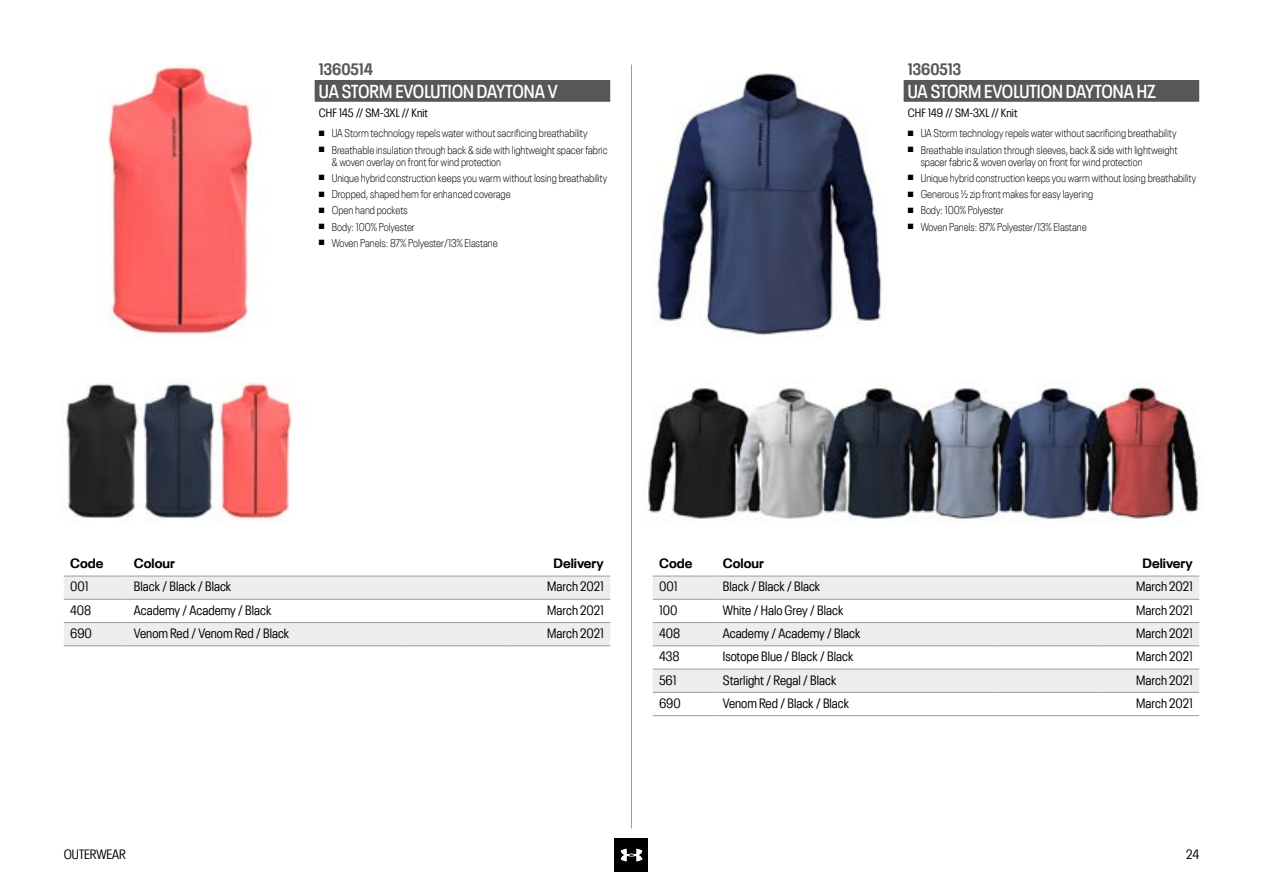
<style>
.page{position:relative;width:1263px;height:893px;background:#fff}
.page>*{position:absolute;margin:0;border:0;box-sizing:border-box;transform-origin:0 0}
.t1{font:600 condensed 18.75px "Neue Plak";color:#fff}
.t2{font:700 condensed 16.5px "Neue Plak";color:#575756}
.t3{font:condensed 13.5px "Neue Plak";color:#000}
.t4{font:700 13.5px "Neue Plak";color:#000}
.t5{font:condensed 12px "Neue Plak";color:#000}
.t6{font:300 condensed 11.25px/16.2px "Neue Plak";color:#000}
</style>
<div class="page">
<div style="left:615px;top:838px;width:33px;height:34px;background:#000"></div>
<svg style="left:621px;top:849px;width:22px;height:12px"></svg>
<svg style="left:64px;top:577px;width:546px;height:69px"></svg>
<hr style="left:64px;top:576px;width:64px;height:1px;background:#9d9d9c">
<hr style="left:128px;top:576px;width:278px;height:1px;background:#9d9d9c">
<hr style="left:406px;top:576px;width:102px;height:1px;background:#9d9d9c">
<hr style="left:508px;top:576px;width:102px;height:1px;background:#9d9d9c">
<hr style="left:64px;top:599px;width:64px;height:1px;background:#9d9d9c">
<hr style="left:128px;top:599px;width:278px;height:1px;background:#9d9d9c">
<hr style="left:406px;top:599px;width:102px;height:1px;background:#9d9d9c">
<hr style="left:508px;top:599px;width:102px;height:1px;background:#9d9d9c">
<hr style="left:64px;top:622px;width:64px;height:1px;background:#9d9d9c">
<hr style="left:128px;top:622px;width:278px;height:1px;background:#9d9d9c">
<hr style="left:406px;top:622px;width:102px;height:1px;background:#9d9d9c">
<hr style="left:508px;top:622px;width:102px;height:1px;background:#9d9d9c">
<hr style="left:64px;top:646px;width:64px;height:1px;background:#9d9d9c">
<hr style="left:128px;top:646px;width:278px;height:1px;background:#9d9d9c">
<hr style="left:406px;top:646px;width:102px;height:1px;background:#9d9d9c">
<hr style="left:508px;top:646px;width:102px;height:1px;background:#9d9d9c">
<div style="left:315px;top:80px;width:295px;height:22px;background:#575756"></div>
<hr style="left:631px;top:65px;width:1px;height:763px;background:#9d9d9c">
<img style="left:108px;top:66px;width:155px;height:269px">
<svg style="left:653px;top:577px;width:546px;height:115px;fill:#ededed"></svg>
<hr style="left:653px;top:576px;width:63px;height:1px;background:#9d9d9c">
<hr style="left:716px;top:576px;width:279px;height:1px;background:#9d9d9c">
<hr style="left:995px;top:576px;width:102px;height:1px;background:#9d9d9c">
<hr style="left:1097px;top:576px;width:102px;height:1px;background:#9d9d9c">
<hr style="left:653px;top:599px;width:63px;height:1px;background:#9d9d9c">
<hr style="left:716px;top:599px;width:279px;height:1px;background:#9d9d9c">
<hr style="left:995px;top:599px;width:102px;height:1px;background:#9d9d9c">
<hr style="left:1097px;top:599px;width:102px;height:1px;background:#9d9d9c">
<hr style="left:653px;top:622px;width:63px;height:1px;background:#9d9d9c">
<hr style="left:716px;top:622px;width:279px;height:1px;background:#9d9d9c">
<hr style="left:995px;top:622px;width:102px;height:1px;background:#9d9d9c">
<hr style="left:1097px;top:622px;width:102px;height:1px;background:#9d9d9c">
<hr style="left:653px;top:646px;width:63px;height:1px;background:#9d9d9c">
<hr style="left:716px;top:646px;width:279px;height:1px;background:#9d9d9c">
<hr style="left:995px;top:646px;width:102px;height:1px;background:#9d9d9c">
<hr style="left:1097px;top:646px;width:102px;height:1px;background:#9d9d9c">
<hr style="left:653px;top:669px;width:63px;height:1px;background:#9d9d9c">
<hr style="left:716px;top:669px;width:279px;height:1px;background:#9d9d9c">
<hr style="left:995px;top:669px;width:102px;height:1px;background:#9d9d9c">
<hr style="left:1097px;top:669px;width:102px;height:1px;background:#9d9d9c">
<hr style="left:653px;top:692px;width:63px;height:1px;background:#9d9d9c">
<hr style="left:716px;top:692px;width:279px;height:1px;background:#9d9d9c">
<hr style="left:995px;top:692px;width:102px;height:1px;background:#9d9d9c">
<hr style="left:1097px;top:692px;width:102px;height:1px;background:#9d9d9c">
<hr style="left:653px;top:715px;width:63px;height:1px;background:#9d9d9c">
<hr style="left:716px;top:715px;width:279px;height:1px;background:#9d9d9c">
<hr style="left:995px;top:715px;width:102px;height:1px;background:#9d9d9c">
<hr style="left:1097px;top:715px;width:102px;height:1px;background:#9d9d9c">
<div style="left:904px;top:80px;width:295px;height:22px;background:#575756"></div>
<img style="left:653px;top:73px;width:229px;height:263px">
<img style="left:66px;top:379px;width:227px;height:143px">
<img style="left:648px;top:383px;width:551px;height:140px">
<h2 class="t2" style="left:319px;top:57px;width:56px">1360514</h2>
<h1 class="t1" style="left:319px;top:77px;width:240px">UA STORM EVOLUTION DAYTONA V</h1>
<p class="t5" style="left:319px;top:104px;width:111px">CHF 145 // SM-3XL // Knit</p>
<p class="t6" style="left:332px;top:124px;width:277px">UA Storm technology repels water without sacrificing breathability<br>Breathable insulation through back &amp; side with lightweight spacer fabric</p>
<p class="t6" style="left:332px;top:153px;width:277px">&amp; woven overlay on front for wind protection<br>Unique hybrid construction keeps you warm without losing breathability Dropped, shaped hem for enhanced coverage<br>Open hand pockets<br>Body: 100% Polyester<br>Woven Panels: 87% Polyester/13% Elastane</p>
<h2 class="t2" style="left:908px;top:57px;width:55px">1360513</h2>
<h1 class="t1" style="left:908px;top:77px;width:250px">UA STORM EVOLUTION DAYTONA HZ</h1>
<p class="t5" style="left:908px;top:104px;width:111px">CHF 149 // SM-3XL // Knit</p>
<p class="t6" style="left:921px;top:124px;width:258px">UA Storm technology repels water without sacrificing breathability<br>Breathable insulation through sleeves, back &amp; side with lightweight</p>
<p class="t6" style="left:921px;top:153px;width:277px">spacer fabric &amp; woven overlay on front for wind protection<br>Unique hybrid construction keeps you warm without losing breathability Generous ½ zip front makes for easy layering<br>Body: 100% Polyester<br>Woven Panels: 87% Polyester/13% Elastane</p>
<p class="t4" style="left:70px;top:553px;width:35px">Code</p>
<p class="t4" style="left:134px;top:553px;width:43px">Colour</p>
<p class="t4" style="left:553px;top:553px;width:52px">Delivery</p>
<p class="t3" style="left:70px;top:577px;width:20px">001</p>
<p class="t3" style="left:134px;top:577px;width:99px">Black / Black / Black</p>
<p class="t3" style="left:547px;top:577px;width:58px">March 2021</p>
<p class="t3" style="left:70px;top:600px;width:23px">408</p>
<p class="t3" style="left:134px;top:600px;width:139px">Academy / Academy / Black</p>
<p class="t3" style="left:547px;top:600px;width:58px">March 2021</p>
<p class="t3" style="left:70px;top:623px;width:23px">690</p>
<p class="t3" style="left:134px;top:623px;width:157px">Venom Red / Venom Red / Black</p>
<p class="t3" style="left:547px;top:623px;width:58px">March 2021</p>
<p class="t4" style="left:659px;top:553px;width:35px">Code</p>
<p class="t4" style="left:723px;top:553px;width:43px">Colour</p>
<p class="t4" style="left:1142px;top:553px;width:52px">Delivery</p>
<p class="t3" style="left:659px;top:577px;width:20px">001</p>
<p class="t3" style="left:723px;top:577px;width:99px">Black / Black / Black</p>
<p class="t3" style="left:1136px;top:577px;width:58px">March 2021</p>
<p class="t3" style="left:659px;top:600px;width:20px">100</p>
<p class="t3" style="left:723px;top:600px;width:122px">White / Halo Grey / Black</p>
<p class="t3" style="left:1136px;top:600px;width:58px">March 2021</p>
<p class="t3" style="left:659px;top:623px;width:23px">408</p>
<p class="t3" style="left:723px;top:623px;width:139px">Academy / Academy / Black</p>
<p class="t3" style="left:1136px;top:623px;width:58px">March 2021</p>
<p class="t3" style="left:659px;top:647px;width:22px">438</p>
<p class="t3" style="left:723px;top:647px;width:132px">Isotope Blue / Black / Black</p>
<p class="t3" style="left:1136px;top:647px;width:58px">March 2021</p>
<p class="t3" style="left:659px;top:670px;width:19px">561</p>
<p class="t3" style="left:723px;top:670px;width:115px">Starlight / Regal / Black</p>
<p class="t3" style="left:1136px;top:670px;width:58px">March 2021</p>
<p class="t3" style="left:659px;top:693px;width:23px">690</p>
<p class="t3" style="left:723px;top:693px;width:128px">Venom Red / Black / Black</p>
<p class="t3" style="left:1136px;top:693px;width:58px">March 2021</p>
<p class="t3" style="left:64px;top:845px;width:64px">OUTERWEAR</p>
<p class="t3" style="left:1186px;top:845px;width:14px">24</p>
</div>
